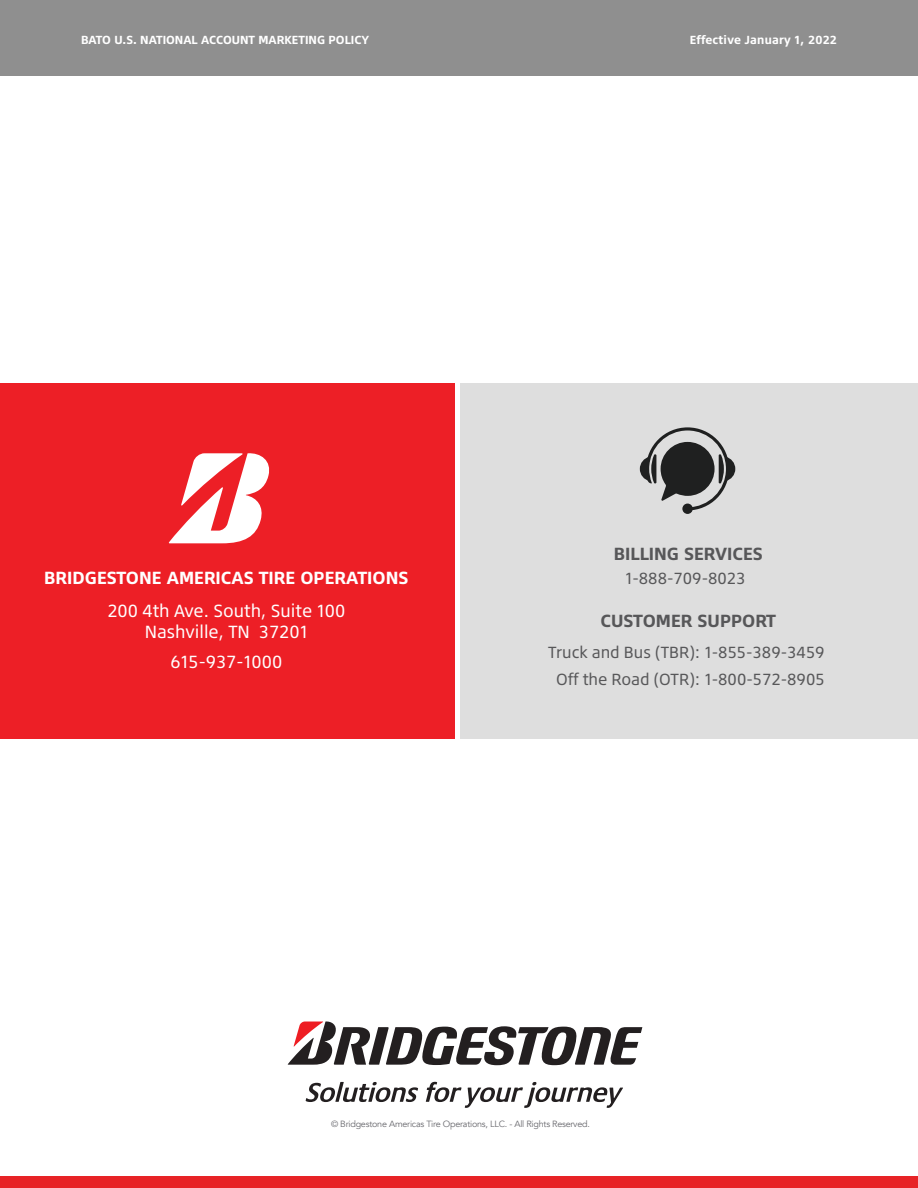
<style>
.page{position:relative;width:918px;height:1188px;background:#fff}
.page>*{position:absolute;margin:0;border:0;box-sizing:border-box;transform-origin:0 0}
.t1{font:18px "Bridgestone Type";color:#fff}
.t2{font:700 18px "Bridgestone Type";color:#fff}
.t3{font:700 18px "Bridgestone Type";color:#575759}
.t4{font:16.5px "Bridgestone Type";color:#575759}
.t5{font:700 12px "Bridgestone Type";color:#fff}
.t6{font:700 12px "Bridgestone Type";letter-spacing:.02em;color:#fff}
.t7{font:9px "Avenir";letter-spacing:-.025em;color:#68686d}
</style>
<div class="page">
<div style="left:0;top:1176px;width:918px;height:12px;background:#e72326"></div>
<div style="left:0;top:0;width:918px;height:76px;background:#8f8f8f"></div>
<div style="left:0;top:383px;width:454px;height:356px;background:#ed1f26"></div>
<div style="left:460px;top:383px;width:458px;height:356px;background:#dedede"></div>
<svg style="left:682px;top:504px;width:11px;height:10px"></svg>
<svg style="left:640px;top:427px;width:95px;height:83px"></svg>
<svg style="left:169px;top:453px;width:100px;height:90px"></svg>
<svg style="left:288px;top:1021px;width:354px;height:44px"></svg>
<svg style="left:306px;top:1082px;width:112px;height:20px"></svg>
<svg style="left:426px;top:1082px;width:197px;height:26px"></svg>
<p class="t5" style="left:81px;top:33px;width:290px">BATO U.S. NATIONAL ACCOUNT MARKETING POLICY</p>
<p class="t6" style="left:690px;top:33px;width:149px">Effective January 1, 2022</p>
<p class="t2" style="left:44px;top:566px;width:366px">BRIDGESTONE AMERICAS TIRE OPERATIONS</p>
<p class="t1" style="left:107px;top:599px;width:239px">200 4th Ave. South, Suite 100</p>
<p class="t1" style="left:145px;top:621px;width:164px">Nashville, TN 37201</p>
<p class="t1" style="left:170px;top:651px;width:113px">615-937-1000</p>
<p class="t3" style="left:614px;top:542px;width:151px">BILLING SERVICES</p>
<p class="t4" style="left:625px;top:568px;width:122px">1-888-709-8023</p>
<p class="t3" style="left:601px;top:610px;width:177px">CUSTOMER SUPPORT</p>
<p class="t4" style="left:548px;top:641px;width:278px">Truck and Bus (TBR): 1-855-389-3459</p>
<p class="t4" style="left:556px;top:668px;width:270px">Off the Road (OTR): 1-800-572-8905</p>
<h2 class="t7" style="left:331px;top:1119px;width:260px">© Bridgestone Americas Tire Operations, LLC. - All Rights Reserved.</h2>
</div>
